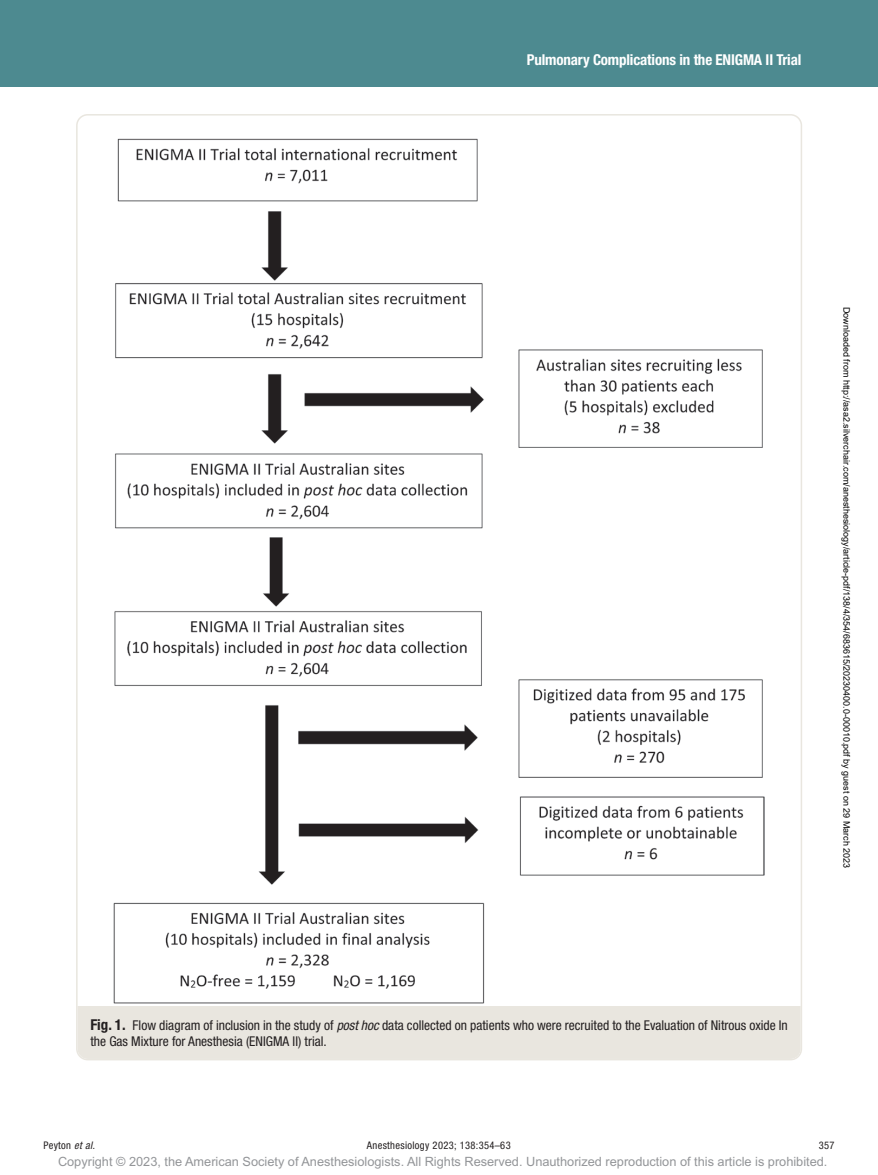
<style>
.page{position:relative;width:878px;height:1175px;background:#fff}
.page>*{position:absolute;margin:0;border:0;box-sizing:border-box;transform-origin:0 0}
.t1{font:700 condensed 15px "Helvetica Neue LT Std";letter-spacing:-.01em;color:#fff}
.t2{font:condensed 13.5px/15.8px "Helvetica Neue LT Std";color:#231f20}
.t3{font:12.75px "Arial MT Std";color:#939598}
.t4{font:condensed 10.5px "Helvetica Neue LT Std";letter-spacing:.03em;color:#231f20}
.t5{font:9px "Arial";color:#000}
.s1{font-weight:700;font-size:15px}
.s2{font-style:italic}
</style>
<div class="page">
<div style="left:0;top:0;width:878px;height:86px;background:#4d8a90"></div>
<img style="left:114px;top:139px;width:650px;height:864px">
<div style="left:78px;top:1006px;width:722px;height:52px;background:#e9e6df"></div>
<p class="t1" style="left:526px;top:51px;width:276px">Pulmonary Complications in the ENIGMA II Trial</p>
<p class="t5" style="left:850px;top:306px;width:563px;rotate:90deg">Downloaded from http://asa2.silverchair.com/anesthesiology/article-pdf/138/4/354/683615/20230400.0-00010.pdf by guest on 29 March 2023</p>
<p class="t2" style="left:90px;top:1017px;width:699px"><span class="s1">Fig. 1.</span> Flow diagram of inclusion in the study of <span class="s2">post hoc</span> data collected on patients who were recruited to the Evaluation of Nitrous oxide In the Gas Mixture for Anesthesia (ENIGMA II) trial.</p>
<p class="t4" style="left:44px;top:1139px;width:53px">Peyton <span class="s2">et al.</span></p>
<p class="t4" style="left:367px;top:1139px;width:145px">Anesthesiology 2023; 138:354–63</p>
<p class="t4" style="left:818px;top:1139px;width:17px">357</p>
<p class="t3" style="left:58px;top:1154px;width:771px">Copyright © 2023, the American Society of Anesthesiologists. All Rights Reserved. Unauthorized reproduction of this article is prohibited.</p>
</div>
